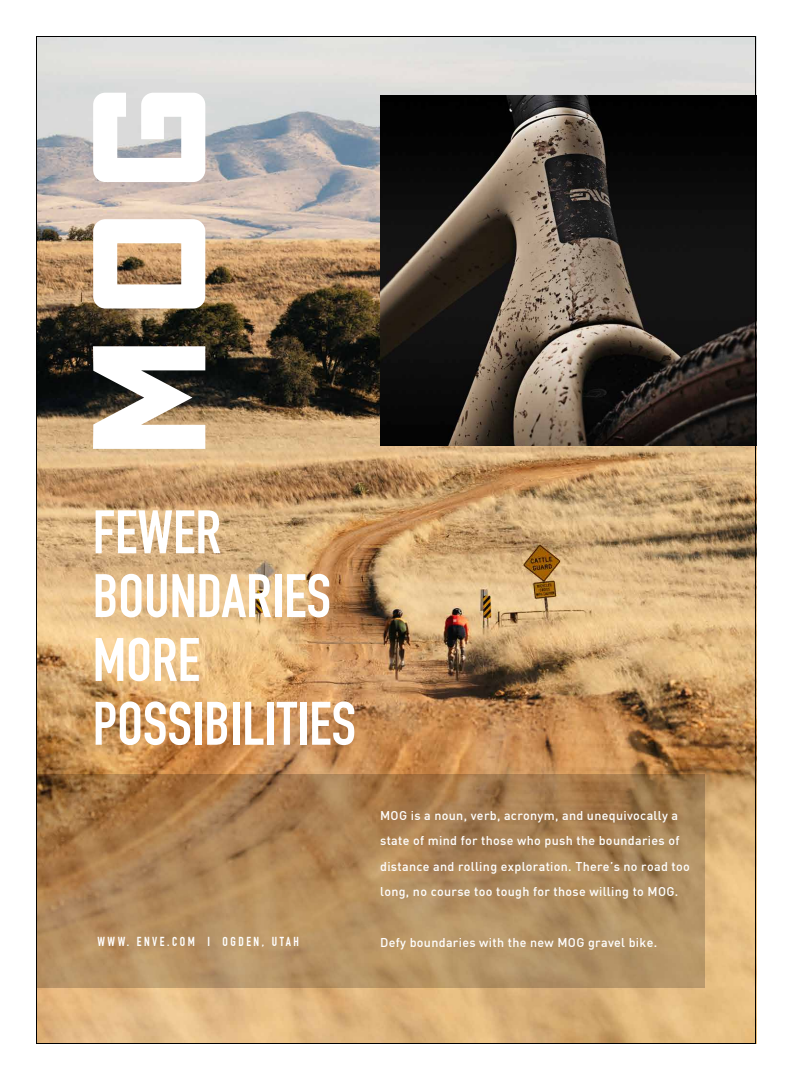
<style>
.page{position:relative;width:792px;height:1080px;background:#fff}
.page>*{position:absolute;margin:0;border:0;box-sizing:border-box;transform-origin:0 0}
.t1{font:60.3px/63.8px "DIN Engschrift";color:#fff}
.t2{font:12.8px "DIN Engschrift";letter-spacing:.2em;color:#fff}
.t3{font:500 12.5px/25.5px "DIN";letter-spacing:.025em;color:#fff}
</style>
<div class="page">
<img style="left:38px;top:38px;width:716px;height:1004px">
<svg style="left:38px;top:774px;width:666px;height:213px;background:#ae8758"></svg>
<svg style="left:93px;top:346px;width:112px;height:103px"></svg>
<svg style="left:93px;top:219px;width:112px;height:90px"></svg>
<svg style="left:93px;top:93px;width:112px;height:89px"></svg>
<img style="left:380px;top:96px;width:374px;height:350px">
<p class="t1" style="left:93px;top:505px;width:265px">FEWER<br>BOUNDARIES<br>MORE<br>POSSIBILITIES</p>
<p class="t3" style="left:380px;top:803px;width:311px">MOG is a noun, verb, acronym, and unequivocally a state of mind for those who push the boundaries of distance and rolling exploration. There’s no road too long, no course too tough for those willing to MOG.</p>
<p class="t2" style="left:97px;top:936px;width:203px">WWW. ENVE.COM I OGDEN, UTAH</p>
<p class="t3" style="left:380px;top:931px;width:279px">Defy boundaries with the new MOG gravel bike.</p>
</div>
